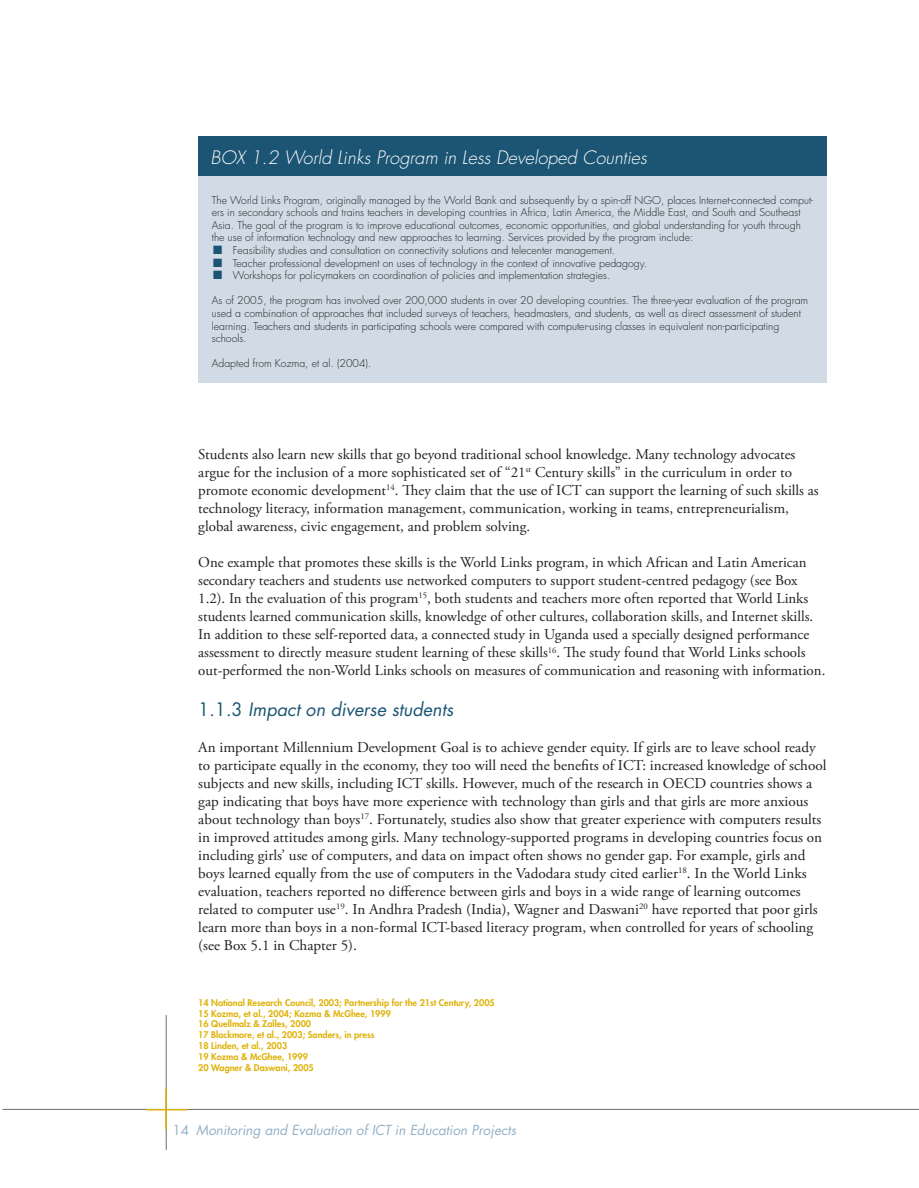
<style>
.page{position:relative;width:919px;height:1188px;background:#fff}
.page>*{position:absolute;margin:0;border:0;box-sizing:border-box;transform-origin:0 0}
.t1{font:italic 300 18px "Futura";color:#fff}
.t2{font:italic 18px "Futura";color:#1c5573}
.t3{font:15px/18px "Adobe Garamond Pro";color:#231f20}
.t4{font:italic 13.5px "Futura";color:#92b1c7}
.t5{font:12px/12.6px "Zapf Dingbats";color:#1c5573;text-align:justify}
.t6{font:300 10.5px/12.6px "Futura";color:#231f20}
.t7{font:800 9px/10.8px "Futura";color:#deb208}
.s1{font-style:normal}
</style>
<div class="page">
<hr style="left:166px;top:1015px;width:1px;height:135px;background:#6c6d70">
<hr style="left:2px;top:1109px;width:916px;height:1px;background:#6c6d70">
<hr style="left:165px;top:1088px;width:2px;height:41px;background:#deb208">
<hr style="left:146px;top:1109px;width:41px;height:1px;background:#deb208">
<div style="left:198px;top:176px;width:628px;height:207px;background:#d0dbe6"></div>
<div style="left:198px;top:137px;width:628px;height:39px;background:#1c5573"></div>
<p class="t1" style="left:210px;top:149px;width:437px">BOX 1.2 World Links Program in Less Developed Counties</p>
<p class="t6" style="left:212px;top:194px;width:602px">The World Links Program, originally managed by the World Bank and subsequently by a spin-off NGO, places Internet-connected comput-</p>
<p class="t6" style="left:212px;top:207px;width:590px">ers in secondary schools and trains teachers in developing countries in Africa, Latin America, the Middle East, and South and Southeast</p>
<p class="t6" style="left:212px;top:219px;width:590px">Asia. The goal of the program is to improve educational outcomes, economic opportunities, and global understanding for youth through</p>
<p class="t6" style="left:212px;top:232px;width:483px">the use of information technology and new approaches to learning. Services provided by the program include:</p>
<p class="t6" style="left:233px;top:245px;width:384px">Feasibility studies and consultation on connectivity solutions and telecenter management.</p>
<p class="t6" style="left:233px;top:257px;width:415px">Teacher professional development on uses of technology in the context of innovative pedagogy.</p>
<p class="t6" style="left:233px;top:270px;width:379px">Workshops for policymakers on coordination of policies and implementation strategies.</p>
<p class="t6" style="left:212px;top:295px;width:597px">As of 2005, the program has involved over 200,000 students in over 20 developing countries. The three-year evaluation of the program used a combination of approaches that included surveys of teachers, headmasters, and students, as well as direct assessment of student learning. Teachers and students in participating schools were compared with computer-using classes in equivalent non-participating schools.</p>
<p class="t6" style="left:212px;top:358px;width:161px">Adapted from Kozma, et al. (2004).</p>
<p class="t5" style="left:213px;top:244px;width:11px">■ ■ ■</p>
<p class="t3" style="left:198px;top:447px;width:622px">Students also learn new skills that go beyond traditional school knowledge. Many technology advocates argue for the inclusion of a more sophisticated set of “21<sup>st</sup> Century skills” in the curriculum in order to promote economic development<sup>14</sup>. They claim that the use of ICT can support the learning of such skills as technology literacy, information management, communication, working in teams, entrepreneurialism, global awareness, civic engagement, and problem solving.</p>
<p class="t3" style="left:198px;top:555px;width:628px">One example that promotes these skills is the World Links program, in which African and Latin American secondary teachers and students use networked computers to support student-centred pedagogy (see Box 1.2). In the evaluation of this program<sup>15</sup>, both students and teachers more often reported that World Links students learned communication skills, knowledge of other cultures, collaboration skills, and Internet skills.<br>In addition to these self-reported data, a connected study in Uganda used a specially designed performance assessment to directly measure student learning of these skills<sup>16</sup>. The study found that World Links schools out-performed the non-World Links schools on measures of communication and reasoning with information.</p>
<p class="t2" style="left:198px;top:701px;width:256px"><span class="s1">1.1.3</span> Impact on diverse students</p>
<p class="t3" style="left:198px;top:739px;width:629px">An important Millennium Development Goal is to achieve gender equity. If girls are to leave school ready to participate equally in the economy, they too will need the benefits of ICT: increased knowledge of school subjects and new skills, including ICT skills. However, much of the research in OECD countries shows a gap indicating that boys have more experience with technology than girls and that girls are more anxious about technology than boys<sup>17</sup>. Fortunately, studies also show that greater experience with computers results in improved attitudes among girls. Many technology-supported programs in developing countries focus on including girls’ use of computers, and data on impact often shows no gender gap. For example, girls and boys learned equally from the use of computers in the Vadodara study cited earlier<sup>18</sup>. In the World Links evaluation, teachers reported no difference between girls and boys in a wide range of learning outcomes related to computer use<sup>19</sup>. In Andhra Pradesh (India), Wagner and Daswani<sup>20</sup> have reported that poor girls learn more than boys in a non-formal ICT-based literacy program, when controlled for years of schooling (see Box 5.1 in Chapter 5).</p>
<p class="t7" style="left:198px;top:998px;width:298px">14 National Research Council, 2003; Partnership for the 21st Century, 2005<br>15 Kozma, et al., 2004; Kozma &amp; McGhee, 1999<br>16 Quellmalz &amp; Zalles, 2000<br>17 Blackmore, et al., 2003; Sanders, in press<br>18 Linden, et al., 2003<br>19 Kozma &amp; McGhee, 1999<br>20 Wagner &amp; Daswani, 2005</p>
<p class="t4" style="left:172px;top:1123px;width:345px"><span class="s1">14</span> Monitoring and Evaluation of ICT in Education Projects</p>
</div>
